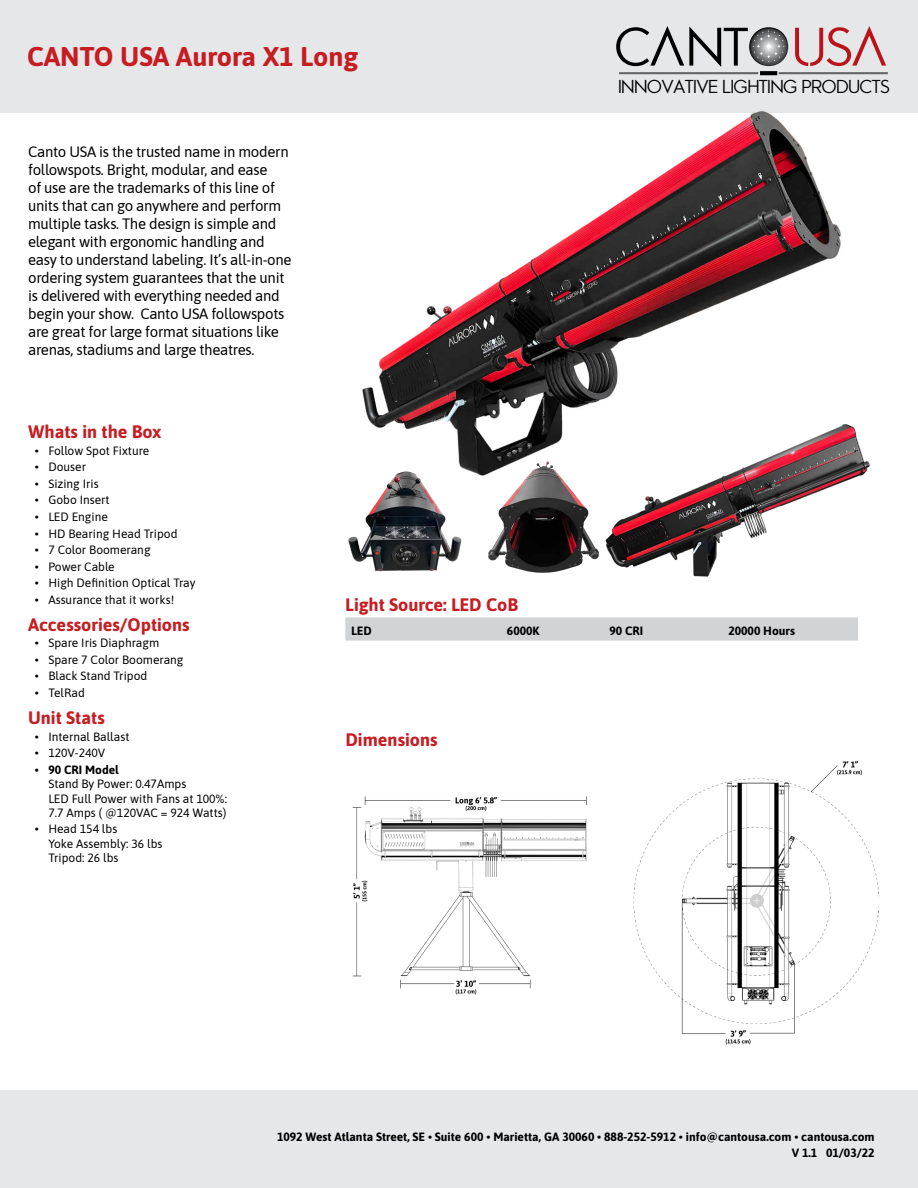
<style>
.page{position:relative;width:918px;height:1188px;background:#fff}
.page>*{position:absolute;margin:0;border:0;box-sizing:border-box;transform-origin:0 0}
.t1{font:700 27px "Asap";color:#c61d23}
.t2{font:700 18px "Asap";color:#c61d23}
.t3{font:18px "Pasajero";color:#000}
.t4{font:15px/18px "Asap";letter-spacing:-.02em;color:#000}
.t5{font:12px/14.4px "Asap";color:#000}
.t6{font:700 12px "Asap";color:#000}
</style>
<div class="page">
<div style="left:0;top:0;width:918px;height:112px;background:#e6e7e8"></div>
<div style="left:0;top:1091px;width:918px;height:97px;background:#e6e7e8"></div>
<svg style="left:795px;top:26px;width:91px;height:40px"></svg>
<svg style="left:616px;top:26px;width:172px;height:41px"></svg>
<hr style="left:619px;top:72px;width:139px;height:2px;background:#636466">
<hr style="left:779px;top:72px;width:109px;height:2px;background:#636466">
<svg style="left:760px;top:71px;width:17px;height:4px"></svg>
<img style="left:352px;top:761px;width:527px;height:284px">
<svg style="left:345px;top:617px;width:513px;height:24px;background:#d2d4d5"></svg>
<img style="left:323px;top:111px;width:561px;height:363px">
<img style="left:476px;top:450px;width:122px;height:123px">
<img style="left:339px;top:464px;width:131px;height:108px">
<img style="left:598px;top:414px;width:278px;height:163px">
<h1 class="t1" style="left:27px;top:37px;width:333px">CANTO USA Aurora X1 Long</h1>
<p class="t4" style="left:28px;top:142px;width:265px">Canto USA is the trusted name in modern followspots. Bright, modular, and ease<br>of use are the trademarks of this line of units that can go anywhere and perform multiple tasks. The design is simple and elegant with ergonomic handling and easy to understand labeling. It’s all-in-one ordering system guarantees that the unit is delivered with everything needed and begin your show. Canto USA followspots are great for large format situations like arenas, stadiums and large theatres.</p>
<p class="t3" style="left:618px;top:76px;width:273px">INNOVATIVE LIGHTING PRODUCTS</p>
<p class="t2" style="left:28px;top:419px;width:135px">Whats in the Box</p>
<p class="t5" style="left:35px;top:443px;width:116px">• Follow Spot Fixture</p>
<p class="t5" style="left:35px;top:459px;width:53px">• Douser</p>
<p class="t5" style="left:35px;top:476px;width:65px">• Sizing Iris</p>
<p class="t5" style="left:35px;top:492px;width:76px">• Gobo Insert</p>
<p class="t5" style="left:35px;top:509px;width:74px">• LED Engine</p>
<p class="t5" style="left:35px;top:526px;width:144px">• HD Bearing Head Tripod</p>
<p class="t5" style="left:35px;top:542px;width:117px">• 7 Color Boomerang</p>
<p class="t5" style="left:35px;top:559px;width:81px">• Power Cable</p>
<p class="t5" style="left:35px;top:575px;width:162px">• High Definition Optical Tray</p>
<p class="t5" style="left:35px;top:592px;width:141px">• Assurance that it works!</p>
<p class="t2" style="left:28px;top:612px;width:163px">Accessories/Options</p>
<p class="t5" style="left:35px;top:635px;width:126px">• Spare Iris Diaphragm</p>
<p class="t5" style="left:35px;top:652px;width:150px">• Spare 7 Color Boomerang</p>
<p class="t5" style="left:35px;top:668px;width:114px">• Black Stand Tripod</p>
<p class="t5" style="left:35px;top:685px;width:51px">• TelRad</p>
<p class="t2" style="left:28px;top:705px;width:78px">Unit Stats</p>
<p class="t5" style="left:35px;top:729px;width:96px">• Internal Ballast</p>
<p class="t5" style="left:35px;top:745px;width:72px">• 120V-240V</p>
<p class="t6" style="left:35px;top:761px;width:85px">• 90 CRI Model</p>
<p class="t5" style="left:48px;top:776px;width:180px">Stand By Power: 0.47Amps<br>LED Full Power with Fans at 100%:<br>7.7 Amps ( @120VAC = 924 Watts)</p>
<p class="t5" style="left:48px;top:821px;width:116px;text-indent:-13px">• Head 154 lbs<br>Yoke Assembly: 36 lbs<br>Tripod: 26 lbs</p>
<p class="t2" style="left:345px;top:592px;width:174px">Light Source: LED CoB</p>
<p class="t6" style="left:351px;top:622px;width:22px">LED</p>
<p class="t6" style="left:507px;top:622px;width:34px">6000K</p>
<p class="t6" style="left:609px;top:622px;width:35px">90 CRI</p>
<p class="t6" style="left:728px;top:622px;width:68px">20000 Hours</p>
<p class="t2" style="left:345px;top:727px;width:94px">Dimensions</p>
<p class="t6" style="left:277px;top:1129px;width:599px">1092 West Atlanta Street, SE • Suite 600 • Marietta, GA 30060 • 888-252-5912 • info@cantousa.com • cantousa.com</p>
<p class="t6" style="left:792px;top:1145px;width:84px">V 1.1 01/03/22</p>
</div>
